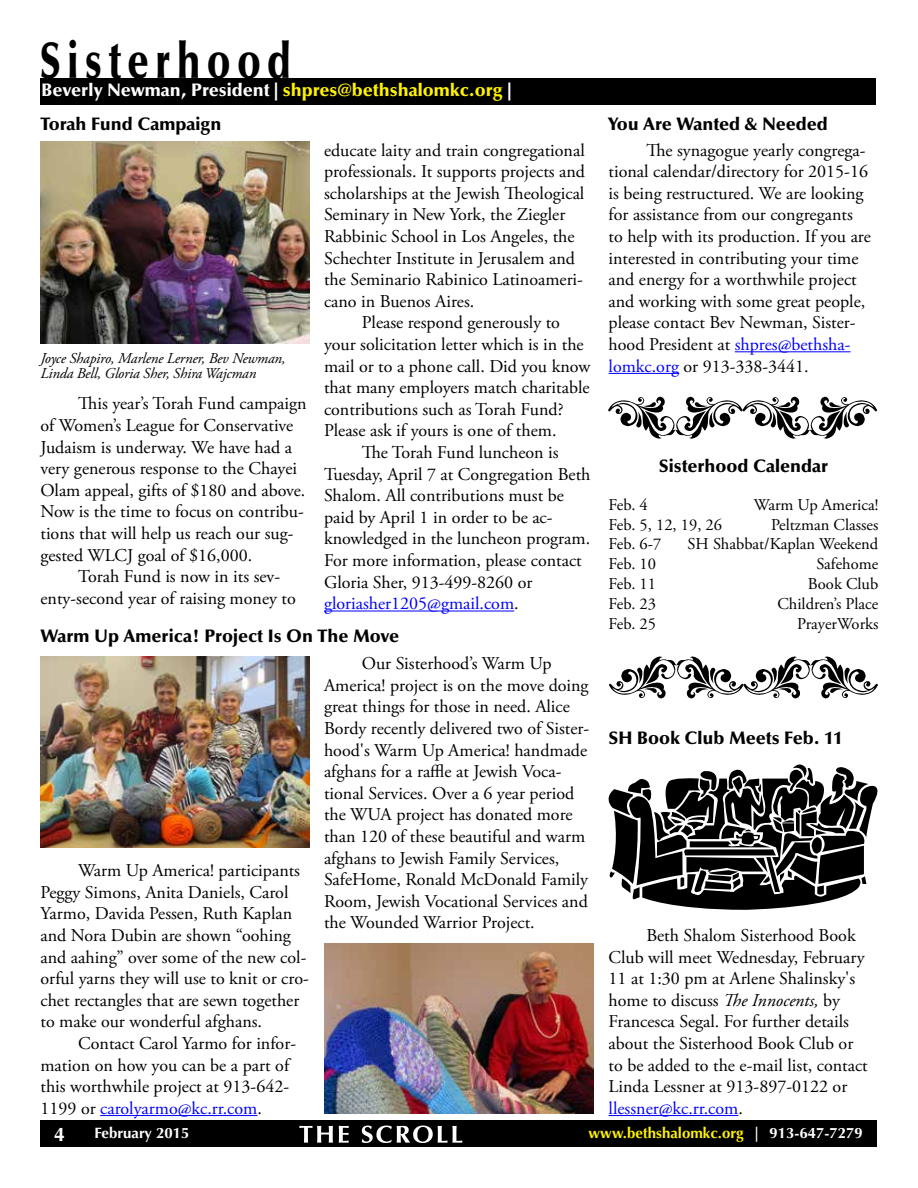
<style>
.page{position:relative;width:918px;height:1188px;background:#fff}
.page>*{position:absolute;margin:0;border:0;box-sizing:border-box;transform-origin:0 0}
.t1{font:900 51.3px "Optima LT Std";letter-spacing:.16em;color:#000;scale:.76 1}
.t2{font:700 19.5px "Optima LT Std";color:#fff}
.t3{font:18px/21.6px "Adobe Garamond Pro";color:#000}
.t4{font:900 18px "Optima LT Std";color:#000}
.t5{font:900 18px "Optima LT Std";color:#fff}
.t6{font:18px "Adobe Garamond Pro";color:#00f}
.t7{font:16.5px "Adobe Garamond Pro";color:#000}
.t8{font:italic 15px/15px "Adobe Garamond Pro";letter-spacing:-.01em;color:#000}
.t9{font:700 15px "Optima LT Std";color:#fff200}
.t10{font:700 15px "Optima LT Std";color:#fff}
.s1{color:#fff200}
.s2{color:#000}
.s3{color:#00f}
.s4{font-style:italic}
.s5{color:#fff}
</style>
<div class="page">
<div style="left:40px;top:1120px;width:838px;height:28px;background:#000"></div>
<svg style="left:299px;top:1126px;width:34px;height:17px"></svg>
<svg style="left:339px;top:1126px;width:10px;height:17px"></svg>
<svg style="left:362px;top:1126px;width:100px;height:17px"></svg>
<div style="left:41px;top:78px;width:835px;height:27px;background:#000"></div>
<hr style="left:609px;top:1115px;width:129px;height:1px;background:#00f">
<svg style="left:609px;top:764px;width:269px;height:146px"></svg>
<img style="left:40px;top:142px;width:269px;height:201px">
<img style="left:40px;top:656px;width:269px;height:191px">
<hr style="left:100px;top:1115px;width:157px;height:1px;background:#00f">
<img style="left:325px;top:944px;width:268px;height:170px">
<hr style="left:324px;top:611px;width:190px;height:1px;background:#00f">
<svg style="left:608px;top:397px;width:269px;height:42px"></svg>
<svg style="left:609px;top:656px;width:269px;height:42px"></svg>
<hr style="left:735px;top:351px;width:116px;height:1px;background:#00f">
<hr style="left:609px;top:373px;width:70px;height:1px;background:#00f">
<h1 class="t1" style="left:40px;top:30px;width:332px">Sisterhood</h1>
<p class="t5" style="left:42px;top:79px;width:471px">Beverly Newman, President | <span class="s1">shpres@bethshalomkc.org</span> |</p>
<p class="t4" style="left:40px;top:113px;width:182px">Torah Fund Campaign</p>
<p class="t8" style="left:40px;top:352px;width:247px">Joyce Shapiro, Marlene Lerner, Bev Newman,<br>Linda Bell, Gloria Sher, Shira Wajcman</p>
<p class="t3" style="left:40px;top:394px;width:268px;text-indent:38px">This year’s Torah Fund campaign of Women’s League for Conservative Judaism is underway. We have had a very generous response to the Chayei Olam appeal, gifts of $180 and above.<br>Now is the time to focus on contribu&shy;tions that will help us reach our sug&shy;gested WLCJ goal of $16,000.</p>
<p class="t3" style="left:40px;top:566px;width:257px;text-indent:38px">Torah Fund is now in its sev&shy;enty-second year of raising money to</p>
<p class="t3" style="left:324px;top:140px;width:263px">educate laity and train congregational professionals. It supports projects and scholarships at the Jewish Theological Seminary in New York, the Ziegler Rabbinic School in Los Angeles, the Schechter Institute in Jerusalem and the Seminario Rabinico Latinoameri&shy;cano in Buenos Aires.</p>
<p class="t3" style="left:362px;top:313px;width:200px">Please respond generously to</p>
<p class="t3" style="left:324px;top:334px;width:261px">your solicitation letter which is in the</p>
<p class="t3" style="left:324px;top:356px;width:268px">mail or to a phone call. Did you know</p>
<p class="t3" style="left:324px;top:377px;width:267px">that many employers match charitable</p>
<p class="t3" style="left:324px;top:399px;width:241px">contributions such as Torah Fund?</p>
<p class="t3" style="left:324px;top:421px;width:234px">Please ask if yours is one of them.</p>
<p class="t3" style="left:362px;top:442px;width:198px">The Torah Fund luncheon is</p>
<p class="t3" style="left:324px;top:464px;width:268px">Tuesday, April 7 at Congregation Beth</p>
<p class="t3" style="left:324px;top:485px;width:241px">Shalom. All contributions must be</p>
<p class="t3" style="left:324px;top:507px;width:230px">paid by April 1 in order to be ac-</p>
<p class="t3" style="left:324px;top:529px;width:268px">knowledged in the luncheon program.</p>
<p class="t3" style="left:324px;top:550px;width:259px">For more information, please contact</p>
<p class="t3" style="left:324px;top:572px;width:210px">Gloria Sher, 913-499-8260 or</p>
<p class="t6" style="left:324px;top:593px;width:196px">gloriasher1205@gmail.com<span class="s2">.</span></p>
<p class="t4" style="left:40px;top:625px;width:360px">Warm Up America! Project Is On The Move</p>
<p class="t3" style="left:324px;top:653px;width:267px;text-indent:38px">Our Sisterhood’s Warm Up America! project is on the move doing great things for those in need. Alice Bordy recently delivered two of Sister&shy;hood's Warm Up America! handmade afghans for a raffle at Jewish Voca&shy;tional Services. Over a 6 year period the WUA project has donated more than 120 of these beautiful and warm afghans to Jewish Family Services, SafeHome, Ronald McDonald Family Room, Jewish Vocational Services and the Wounded Warrior Project.</p>
<p class="t3" style="left:40px;top:860px;width:270px;text-indent:38px">Warm Up America! participants Peggy Simons, Anita Daniels, Carol Yarmo, Davida Pessen, Ruth Kaplan and Nora Dubin are shown “oohing and aahing” over some of the new col&shy;orful yarns they will use to knit or cro&shy;chet rectangles that are sewn together to make our wonderful afghans.</p>
<p class="t3" style="left:40px;top:1033px;width:257px;text-indent:38px">Contact Carol Yarmo for infor&shy;mation on how you can be a part of this worthwhile project at 913-642-<br>1199 or <span class="s3">carolyarmo@kc.rr.com</span>.</p>
<p class="t4" style="left:608px;top:113px;width:222px">You Are Wanted &amp; Needed</p>
<p class="t3" style="left:609px;top:140px;width:264px;text-indent:38px">The synagogue yearly congrega&shy;tional calendar/directory for 2015-16 is being restructured. We are looking for assistance from our congregants to help with its production. If you are interested in contributing your time and energy for a worthwhile project and working with some great people, please contact Bev Newman, Sister&shy;hood President at <span class="s3">shpres@bethsha&shy;lomkc.org</span> or 913-338-3441.</p>
<p class="t4" style="left:659px;top:456px;width:171px">Sisterhood Calendar</p>
<p class="t7" style="left:609px;top:495px;width:41px">Feb. 4</p>
<p class="t7" style="left:754px;top:495px;width:126px">Warm Up America!</p>
<p class="t7" style="left:609px;top:514px;width:115px">Feb. 5, 12, 19, 26</p>
<p class="t7" style="left:771px;top:514px;width:109px">Peltzman Classes</p>
<p class="t7" style="left:609px;top:534px;width:54px">Feb. 6-7</p>
<p class="t7" style="left:688px;top:534px;width:192px">SH Shabbat/Kaplan Weekend</p>
<p class="t7" style="left:609px;top:554px;width:49px">Feb. 10</p>
<p class="t7" style="left:816px;top:554px;width:63px">Safehome</p>
<p class="t7" style="left:609px;top:574px;width:49px">Feb. 11</p>
<p class="t7" style="left:808px;top:574px;width:72px">Book Club</p>
<p class="t7" style="left:609px;top:594px;width:49px">Feb. 23</p>
<p class="t7" style="left:777px;top:594px;width:102px">Children’s Place</p>
<p class="t7" style="left:609px;top:613px;width:49px">Feb. 25</p>
<p class="t7" style="left:797px;top:613px;width:83px">PrayerWorks</p>
<p class="t4" style="left:609px;top:727px;width:235px">SH Book Club Meets Feb. 11</p>
<p class="t3" style="left:609px;top:925px;width:261px;text-indent:38px">Beth Shalom Sisterhood Book<br>Club will meet Wednesday, February<br>11 at 1:30 pm at Arlene Shalinsky's home to discuss <span class="s4">The Innocents,</span> by<br>Francesca Segal. For further details about the Sisterhood Book Club or to be added to the e-mail list, contact<br>Linda Lessner at 913-897-0122 or <span class="s3">llessner@kc.rr.com</span>.</p>
<p class="t2" style="left:54px;top:1123px;width:12px">4</p>
<p class="t10" style="left:95px;top:1124px;width:97px">February 2015</p>
<p class="t9" style="left:589px;top:1124px;width:276px">www.bethshalomkc.org <span class="s5">| 913-647-7279</span></p>
</div>
